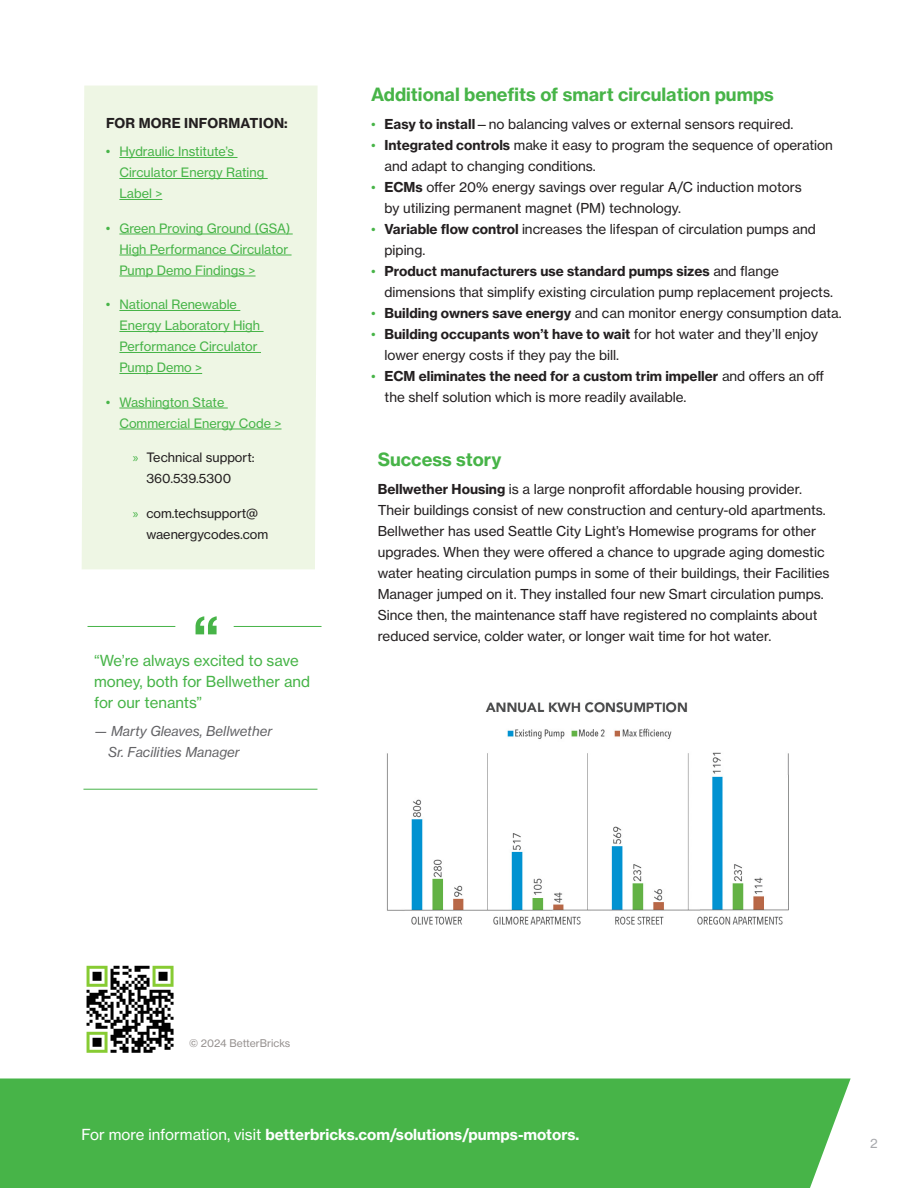
<style>
.page{position:relative;width:918px;height:1188px;background:#fff}
.page>*{position:absolute;margin:0;border:0;box-sizing:border-box;transform-origin:0 0}
.t1{font:58.95px "N Haas Grotesk TX Pro 75 Bd";color:#47b448}
.t2{font:18px "N Haas Grotesk TX Pro 75 Bd";color:#47b448}
.t3{font:15px/21px "N Haas Grotesk TX Pro 55 Rg";color:#47b448}
.t4{font:15px "N Haas Grotesk TX Pro 75 Bd";color:#fff}
.t5{font:13.5px/21px "N Haas Grotesk TX Pro 55 Rg";color:#231f20}
.t6{font:13.5px/21px "N Haas Grotesk TX Pro 56 It";color:#636366}
.t7{font:13.5px "N Haas Grotesk TX Pro 75 Bd";letter-spacing:.015em;color:#231f20}
.t8{font:12.75px/21px "N Haas Grotesk TX Pro 55 Rg";color:#47b448}
.t9{font:12.75px/21px "N Haas Grotesk TX Pro 55 Rg";color:#231f20}
.t10{font:12.75px "N Haas Grotesk TX Pro 55 Rg";color:#a8a9ad}
.t11{font:10.5px "N Haas Grotesk TX Pro 55 Rg";color:#524a47}
.s1{font-size:13.5px}
.s2{font-family:"Myriad Pro";font-size:13.5px;color:#47b448}
.s3{color:#47b448}
.s4{font-family:"N Haas Grotesk TX Pro 75 Bd"}
.s5{font-family:"N Haas Grotesk TX Pro 55 Rg"}
</style>
<div class="page">
<div style="left:0;top:1079px;width:851px;height:109px;background:#47b448"></div>
<hr style="left:88px;top:626px;width:87px;height:1px;background:#47b448">
<hr style="left:234px;top:626px;width:88px;height:1px;background:#47b448">
<hr style="left:83px;top:789px;width:234px;height:1px;background:#47b448">
<div style="left:82px;top:86px;width:236px;height:483px;background:#eef6e4"></div>
<hr style="left:119px;top:157px;width:119px;height:1px;background:#47b448">
<hr style="left:119px;top:178px;width:149px;height:1px;background:#47b448">
<hr style="left:119px;top:199px;width:43px;height:1px;background:#47b448">
<hr style="left:119px;top:234px;width:174px;height:1px;background:#47b448">
<hr style="left:119px;top:255px;width:173px;height:1px;background:#47b448">
<hr style="left:119px;top:276px;width:137px;height:1px;background:#47b448">
<hr style="left:119px;top:310px;width:121px;height:1px;background:#47b448">
<hr style="left:119px;top:331px;width:145px;height:1px;background:#47b448">
<hr style="left:119px;top:352px;width:142px;height:1px;background:#47b448">
<hr style="left:119px;top:373px;width:83px;height:1px;background:#47b448">
<hr style="left:119px;top:408px;width:109px;height:1px;background:#47b448">
<hr style="left:119px;top:429px;width:163px;height:1px;background:#47b448">
<svg style="left:87px;top:966px;width:87px;height:87px"></svg>
<img style="left:386px;top:702px;width:403px;height:223px">
<p class="t7" style="left:106px;top:115px;width:183px">FOR MORE INFORMATION:</p>
<p class="t8" style="left:119px;top:141px;width:146px;text-indent:-14px"><span class="s1">•</span> Hydraulic Institute’s<br>Circulator Energy Rating<br>Label &gt;</p>
<p class="t8" style="left:119px;top:218px;width:173px;text-indent:-14px"><span class="s1">•</span> Green Proving Ground (GSA)<br>High Performance Circulator<br>Pump Demo Findings &gt;</p>
<p class="t8" style="left:119px;top:294px;width:142px;text-indent:-14px"><span class="s1">•</span> National Renewable<br>Energy Laboratory High<br>Performance Circulator<br>Pump Demo &gt;</p>
<p class="t8" style="left:119px;top:392px;width:164px;text-indent:-14px"><span class="s1">•</span> Washington State<br>Commercial Energy Code &gt;</p>
<p class="t9" style="left:146px;top:447px;width:110px;text-indent:-14px"><span class="s2">»</span> Technical support:<br>360.539.5300</p>
<p class="t9" style="left:146px;top:503px;width:123px;text-indent:-14px"><span class="s2">»</span> com.techsupport@ waenergycodes.com</p>
<p class="t1" style="left:193px;top:602px;width:27px">“</p>
<p class="t3" style="left:94px;top:650px;width:218px">“We’re always excited to save money, both for Bellwether and for our tenants”</p>
<p class="t6" style="left:108px;top:721px;width:166px;text-indent:-14px">— Marty Gleaves, Bellwether<br>Sr. Facilities Manager</p>
<p class="t2" style="left:371px;top:83px;width:404px">Additional benefits of smart circulation pumps</p>
<p class="t5" style="left:371px;top:113px;width:424px"><span class="s3">•</span> <span class="s4">Easy to install</span>—no balancing valves or external sensors required.</p>
<p class="t5" style="left:385px;top:134px;width:450px;text-indent:-14px"><span class="s3">•</span> <span class="s4">Integrated controls</span> make it easy to program the sequence of operation and adapt to changing conditions.</p>
<p class="t5" style="left:385px;top:176px;width:419px;text-indent:-14px"><span class="s3">•</span> <span class="s4">ECMs</span> offer 20% energy savings over regular A/C induction motors by utilizing permanent magnet (PM) technology.</p>
<p class="t5" style="left:385px;top:218px;width:433px;text-indent:-14px"><span class="s3">•</span> <span class="s4">Variable flow control</span> increases the lifespan of circulation pumps and piping.</p>
<p class="t5" style="left:385px;top:260px;width:450px;text-indent:-14px"><span class="s3">•</span> <span class="s4">Product manufacturers use standard pumps sizes</span> and flange dimensions that simplify existing circulation pump replacement projects.</p>
<p class="t5" style="left:371px;top:302px;width:472px"><span class="s3">•</span> <span class="s4">Building owners save energy</span> and can monitor energy consumption data.</p>
<p class="t5" style="left:385px;top:323px;width:435px;text-indent:-14px"><span class="s3">•</span> <span class="s4">Building occupants won’t have to wait</span> for hot water and they’ll enjoy lower energy costs if they pay the bill.</p>
<p class="t5" style="left:385px;top:365px;width:441px;text-indent:-14px"><span class="s3">•</span> <span class="s4">ECM eliminates the need for a custom trim impeller</span> and offers an off the shelf solution which is more readily available.</p>
<p class="t2" style="left:378px;top:448px;width:125px">Success story</p>
<p class="t5" style="left:378px;top:479px;width:453px"><span class="s4">Bellwether Housing</span> is a large nonprofit affordable housing provider.<br>Their buildings consist of new construction and century-old apartments.<br>Bellwether has used Seattle City Light’s Homewise programs for other upgrades. When they were offered a chance to upgrade aging domestic water heating circulation pumps in some of their buildings, their Facilities Manager jumped on it. They installed four new Smart circulation pumps.<br>Since then, the maintenance staff have registered no complaints about reduced service, colder water, or longer wait time for hot water.</p>
<p class="t11" style="left:189px;top:1037px;width:103px">© 2024 BetterBricks</p>
<p class="t4" style="left:82px;top:1125px;width:499px"><span class="s5">For more information, visit</span> betterbricks.com/solutions/pumps-motors.</p>
<p class="t10" style="left:870px;top:1135px;width:9px">2</p>
</div>
